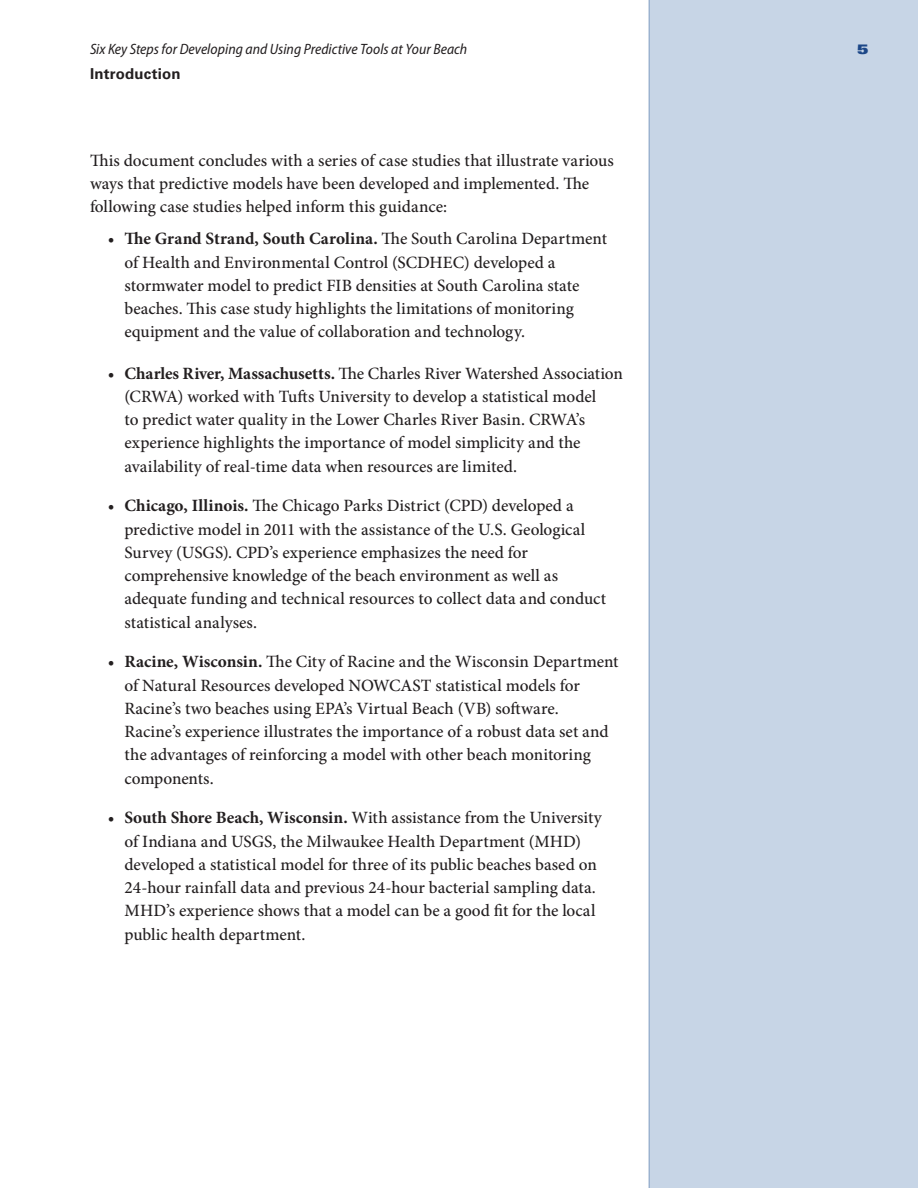
<style>
.page{position:relative;width:918px;height:1188px;background:#fff}
.page>*{position:absolute;margin:0;border:0;box-sizing:border-box;transform-origin:0 0}
.t1{font:500 17.25px/23.2px "Minion Pro";color:#231f20}
.t2{font:italic semi-condensed 15px "Myriad Pro";color:#231f20}
.t3{font:700 15px "Univers LT Std";letter-spacing:.015em;color:#231f20}
.t4{font:13.5px "Univers LT Std X Black Ex";color:#1c4788}
.s1{font-weight:700}
</style>
<div class="page">
<div style="left:648px;top:0;width:270px;height:1188px;background:#c7d5e6"></div>
<p class="t2" style="left:90px;top:41px;width:379px">Six Key Steps for Developing and Using Predictive Tools at Your Beach</p>
<p class="t4" style="left:857px;top:41px;width:13px">5</p>
<p class="t3" style="left:90px;top:65px;width:92px">Introduction</p>
<p class="t1" style="left:90px;top:148px;width:525px">This document concludes with a series of case studies that illustrate various ways that predictive models have been developed and implemented. The following case studies helped inform this guidance:</p>
<p class="t1" style="left:124px;top:227px;width:484px;text-indent:-17px">• <span class="s1">The Grand Strand, South Carolina .</span> The South Carolina Department of Health and Environmental Control (SCDHEC) developed a stormwater model to predict FIB densities at South Carolina state beaches. This case study highlights the limitations of monitoring equipment and the value of collaboration and technology.</p>
<p class="t1" style="left:124px;top:361px;width:500px;text-indent:-17px">• <span class="s1">Charles River, Massachusetts .</span> The Charles River Watershed Association (CRWA) worked with Tufts University to develop a statistical model<br>to predict water quality in the Lower Charles River Basin. CRWA’s experience highlights the importance of model simplicity and the availability of real-time data when resources are limited.</p>
<p class="t1" style="left:124px;top:494px;width:483px;text-indent:-17px">• <span class="s1">Chicago, Illinois .</span> The Chicago Parks District (CPD) developed a predictive model in 2011 with the assistance of the U.S. Geological Survey (USGS). CPD’s experience emphasizes the need for comprehensive knowledge of the beach environment as well as adequate funding and technical resources to collect data and conduct statistical analyses.</p>
<p class="t1" style="left:124px;top:650px;width:496px;text-indent:-17px">• <span class="s1">Racine, Wisconsin .</span> The City of Racine and the Wisconsin Department of Natural Resources developed NOWCAST statistical models for Racine’s two beaches using EPA’s Virtual Beach (VB) software.<br>Racine’s experience illustrates the importance of a robust data set and the advantages of reinforcing a model with other beach monitoring components.</p>
<p class="t1" style="left:124px;top:806px;width:479px;text-indent:-17px">• <span class="s1">South Shore Beach, Wisconsin .</span> With assistance from the University of Indiana and USGS, the Milwaukee Health Department (MHD) developed a statistical model for three of its public beaches based on 24-hour rainfall data and previous 24-hour bacterial sampling data.<br>MHD’s experience shows that a model can be a good fit for the local public health department.</p>
</div>
